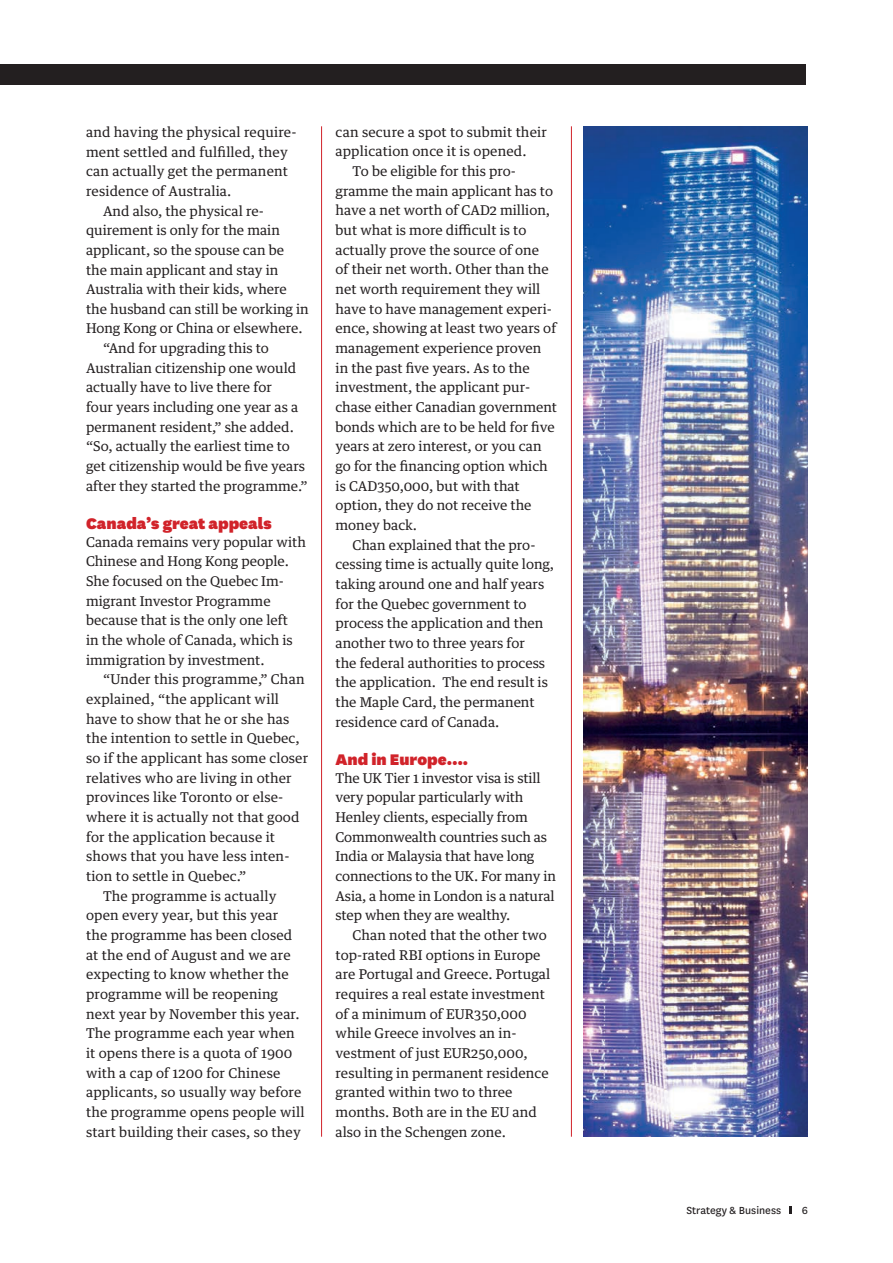
<style>
.page{position:relative;width:893px;height:1263px;background:#fff}
.page>*{position:absolute;margin:0;border:0;box-sizing:border-box;transform-origin:0 0}
.t1{font:900 18px "National";color:#d1232a}
.t2{font:13.5px/19.6px "Guardian Text Egyp";color:#231f20}
.t3{font:12px "National";color:#231f20}
</style>
<div class="page">
<svg style="left:789px;top:1206px;width:2px;height:8px"></svg>
<div style="left:0;top:64px;width:806px;height:21px;background:#231f20"></div>
<hr style="left:321px;top:126px;width:1px;height:1011px;background:#d1232a">
<hr style="left:571px;top:126px;width:1px;height:1011px;background:#d1232a">
<img style="left:584px;top:126px;width:224px;height:1011px">
<p class="t2" style="left:86px;top:121px;width:212px">and having the physical require-</p>
<p class="t2" style="left:86px;top:141px;width:203px">ment settled and fulfilled, they</p>
<p class="t2" style="left:86px;top:160px;width:203px">can actually get the permanent</p>
<p class="t2" style="left:86px;top:180px;width:147px">residence of Australia.</p>
<p class="t2" style="left:103px;top:199px;width:162px">And also, the physical re-</p>
<p class="t2" style="left:86px;top:219px;width:195px">quirement is only for the main</p>
<p class="t2" style="left:86px;top:239px;width:200px">applicant, so the spouse can be</p>
<p class="t2" style="left:86px;top:258px;width:194px">the main applicant and stay in</p>
<p class="t2" style="left:86px;top:278px;width:202px">Australia with their kids, where</p>
<p class="t2" style="left:86px;top:298px;width:224px">the husband can still be working in</p>
<p class="t2" style="left:86px;top:317px;width:218px">Hong Kong or China or elsewhere.</p>
<p class="t2" style="left:103px;top:337px;width:167px">“And for upgrading this to</p>
<p class="t2" style="left:86px;top:357px;width:212px">Australian citizenship one would</p>
<p class="t2" style="left:86px;top:376px;width:187px">actually have to live there for</p>
<p class="t2" style="left:86px;top:396px;width:214px">four years including one year as a</p>
<p class="t2" style="left:86px;top:416px;width:209px">permanent resident,” she added.</p>
<p class="t2" style="left:86px;top:435px;width:205px">“So, actually the earliest time to</p>
<p class="t2" style="left:86px;top:455px;width:220px">get citizenship would be five years</p>
<p class="t2" style="left:86px;top:475px;width:223px">after they started the programme.”</p>
<h1 class="t1" style="left:86px;top:511px;width:187px">Canada’s great appeals</h1>
<p class="t2" style="left:86px;top:531px;width:221px">Canada remains very popular with<br>Chinese and Hong Kong people.<br>She focused on the Quebec Im&shy;migrant Investor Programme because that is the only one left<br>in the whole of Canada, which is immigration by investment.</p>
<p class="t2" style="left:103px;top:668px;width:203px">“Under this programme,” Chan</p>
<p class="t2" style="left:86px;top:688px;width:195px">explained, “the applicant will</p>
<p class="t2" style="left:86px;top:708px;width:205px">have to show that he or she has</p>
<p class="t2" style="left:86px;top:727px;width:215px">the intention to settle in Quebec,</p>
<p class="t2" style="left:86px;top:747px;width:224px">so if the applicant has some closer</p>
<p class="t2" style="left:86px;top:767px;width:207px">relatives who are living in other</p>
<p class="t2" style="left:86px;top:786px;width:199px">provinces like Toronto or else-</p>
<p class="t2" style="left:86px;top:806px;width:215px">where it is actually not that good</p>
<p class="t2" style="left:86px;top:826px;width:191px">for the application because it</p>
<p class="t2" style="left:86px;top:845px;width:205px">shows that you have less inten-</p>
<p class="t2" style="left:86px;top:865px;width:162px">tion to settle in Quebec.”</p>
<p class="t2" style="left:103px;top:885px;width:175px">The programme is actually</p>
<p class="t2" style="left:86px;top:904px;width:194px">open every year, but this year</p>
<p class="t2" style="left:86px;top:924px;width:208px">the programme has been closed</p>
<p class="t2" style="left:86px;top:943px;width:206px">at the end of August and we are</p>
<p class="t2" style="left:86px;top:963px;width:204px">expecting to know whether the</p>
<p class="t2" style="left:86px;top:983px;width:193px">programme will be reopening</p>
<p class="t2" style="left:86px;top:1002px;width:215px">next year by November this year.</p>
<p class="t2" style="left:86px;top:1022px;width:210px">The programme each year when</p>
<p class="t2" style="left:86px;top:1042px;width:208px">it opens there is a quota of 1900</p>
<p class="t2" style="left:86px;top:1061px;width:196px">with a cap of 1200 for Chinese</p>
<p class="t2" style="left:86px;top:1081px;width:217px">applicants, so usually way before</p>
<p class="t2" style="left:86px;top:1101px;width:220px">the programme opens people will</p>
<p class="t2" style="left:86px;top:1120px;width:216px">start building their cases, so they</p>
<p class="t2" style="left:336px;top:121px;width:213px">can secure a spot to submit their</p>
<p class="t2" style="left:336px;top:140px;width:193px">application once it is opened.</p>
<p class="t2" style="left:353px;top:160px;width:165px">To be eligible for this pro-</p>
<p class="t2" style="left:336px;top:180px;width:219px">gramme the main applicant has to</p>
<p class="t2" style="left:336px;top:199px;width:216px">have a net worth of CAD2 million,</p>
<p class="t2" style="left:336px;top:219px;width:192px">but what is more difficult is to</p>
<p class="t2" style="left:336px;top:239px;width:205px">actually prove the source of one</p>
<p class="t2" style="left:336px;top:258px;width:215px">of their net worth. Other than the</p>
<p class="t2" style="left:336px;top:278px;width:206px">net worth requirement they will</p>
<p class="t2" style="left:336px;top:298px;width:218px">have to have management experi-</p>
<p class="t2" style="left:336px;top:317px;width:222px">ence, showing at least two years of</p>
<p class="t2" style="left:336px;top:337px;width:207px">management experience proven</p>
<p class="t2" style="left:336px;top:357px;width:196px">in the past five years. As to the</p>
<p class="t2" style="left:336px;top:376px;width:196px">investment, the applicant pur-</p>
<p class="t2" style="left:336px;top:396px;width:223px">chase either Canadian government</p>
<p class="t2" style="left:336px;top:416px;width:221px">bonds which are to be held for five</p>
<p class="t2" style="left:336px;top:435px;width:208px">years at zero interest, or you can</p>
<p class="t2" style="left:336px;top:455px;width:214px">go for the financing option which</p>
<p class="t2" style="left:336px;top:475px;width:186px">is CAD350,000, but with that</p>
<p class="t2" style="left:336px;top:494px;width:198px">option, they do not receive the</p>
<p class="t2" style="left:336px;top:514px;width:83px">money back.</p>
<p class="t2" style="left:353px;top:533px;width:185px">Chan explained that the pro-</p>
<p class="t2" style="left:336px;top:553px;width:220px">cessing time is actually quite long,</p>
<p class="t2" style="left:336px;top:573px;width:210px">taking around one and half years</p>
<p class="t2" style="left:336px;top:592px;width:192px">for the Quebec government to</p>
<p class="t2" style="left:336px;top:612px;width:209px">process the application and then</p>
<p class="t2" style="left:336px;top:632px;width:191px">another two to three years for</p>
<p class="t2" style="left:336px;top:651px;width:211px">the federal authorities to process</p>
<p class="t2" style="left:336px;top:671px;width:214px">the application. The end result is</p>
<p class="t2" style="left:336px;top:691px;width:200px">the Maple Card, the permanent</p>
<p class="t2" style="left:336px;top:710px;width:165px">residence card of Canada.</p>
<h1 class="t1" style="left:335px;top:746px;width:134px">And in Europe….</h1>
<p class="t2" style="left:335px;top:767px;width:222px">The UK Tier 1 investor visa is still very popular particularly with<br>Henley clients, especially from<br>Commonwealth countries such as<br>India or Malaysia that have long connections to the UK. For many in<br>Asia, a home in London is a natural step when they are wealthy.</p>
<p class="t2" style="left:335px;top:924px;width:216px;text-indent:17px">Chan noted that the other two top-rated RBI options in Europe are Portugal and Greece. Portugal requires a real estate investment of a minimum of EUR350,000 while Greece involves an in&shy;vestment of just EUR250,000, resulting in permanent residence granted within two to three months. Both are in the EU and also in the Schengen zone.</p>
<p class="t3" style="left:686px;top:1202px;width:96px">Strategy &amp; Business</p>
<p class="t3" style="left:802px;top:1202px;width:8px">6</p>
</div>
